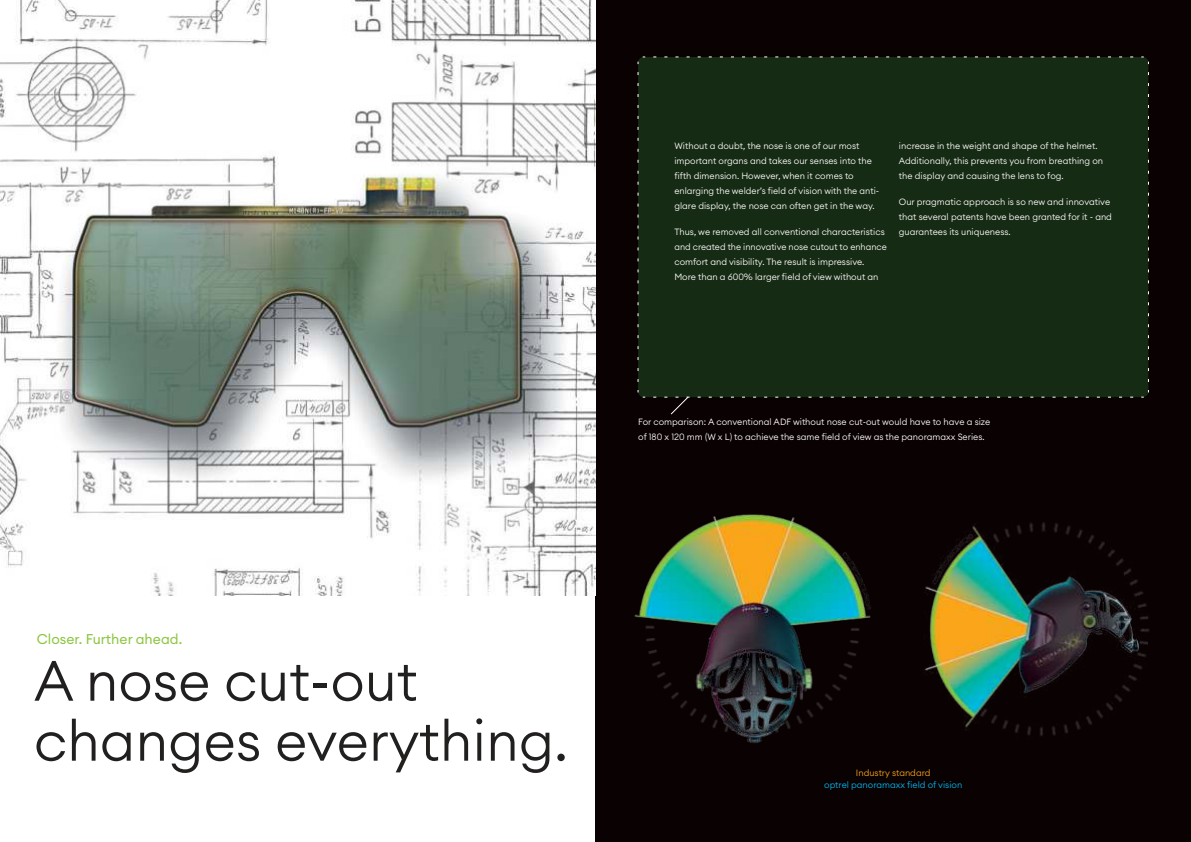
<style>
.page{position:relative;width:1191px;height:842px;background:#fff}
.page>*{position:absolute;margin:0;border:0;box-sizing:border-box;transform-origin:0 0}
.t1{font:300 56px/60px "Euclid Circular A";color:#221f1f}
.t2{font:14px "Euclid Circular A";color:#8cc63e}
.t3{font:300 9px/15px "Euclid Circular A";color:#fff}
.t4{font:300 9px "Euclid Circular A";color:#00b9f1}
.t5{font:300 9px "Euclid Circular A";color:#faa519}
</style>
<div class="page">
<div style="left:595px;top:0;width:596px;height:842px;background:#090102"></div>
<img style="left:0;top:0;width:595px;height:595px">
<div style="left:637px;top:56px;width:512px;height:342px;background:#162b13"></div>
<img style="left:634px;top:514px;width:210px;height:229px">
<img style="left:844px;top:522px;width:306px;height:214px">
<svg style="left:653px;top:396px;width:484px;height:19px"></svg>
<p class="t3" style="left:674px;top:139px;width:206px">Without a doubt, the nose is one of our most important organs and takes our senses into the fifth dimension. However, when it comes to enlarging the welder’s field of vision with the anti&shy;glare display, the nose can often get in the way.</p>
<p class="t3" style="left:674px;top:225px;width:214px">Thus, we removed all conventional characteristics and created the innovative nose cutout to enhance comfort and visibility. The result is impressive.<br>More than a 600% larger field of view without an</p>
<p class="t3" style="left:899px;top:139px;width:206px">increase in the weight and shape of the helmet.<br>Additionally, this prevents you from breathing on the display and causing the lens to fog.</p>
<p class="t3" style="left:899px;top:195px;width:215px">Our pragmatic approach is so new and innovative that several patents have been granted for it - and guarantees its uniqueness.</p>
<p class="t3" style="left:638px;top:415px;width:353px">For comparison: A conventional ADF without nose cut-out would have to have a size of 180 x 120 mm (W x L) to achieve the same field of view as the panoramaxx Series.</p>
<h2 class="t2" style="left:37px;top:633px;width:147px">Closer. Further ahead.</h2>
<h1 class="t1" style="left:34px;top:654px;width:535px">A nose cut-out changes everything.</h1>
<p class="t5" style="left:856px;top:768px;width:76px">Industry standard</p>
<p class="t4" style="left:824px;top:780px;width:140px">optrel panoramaxx field of vision</p>
</div>
